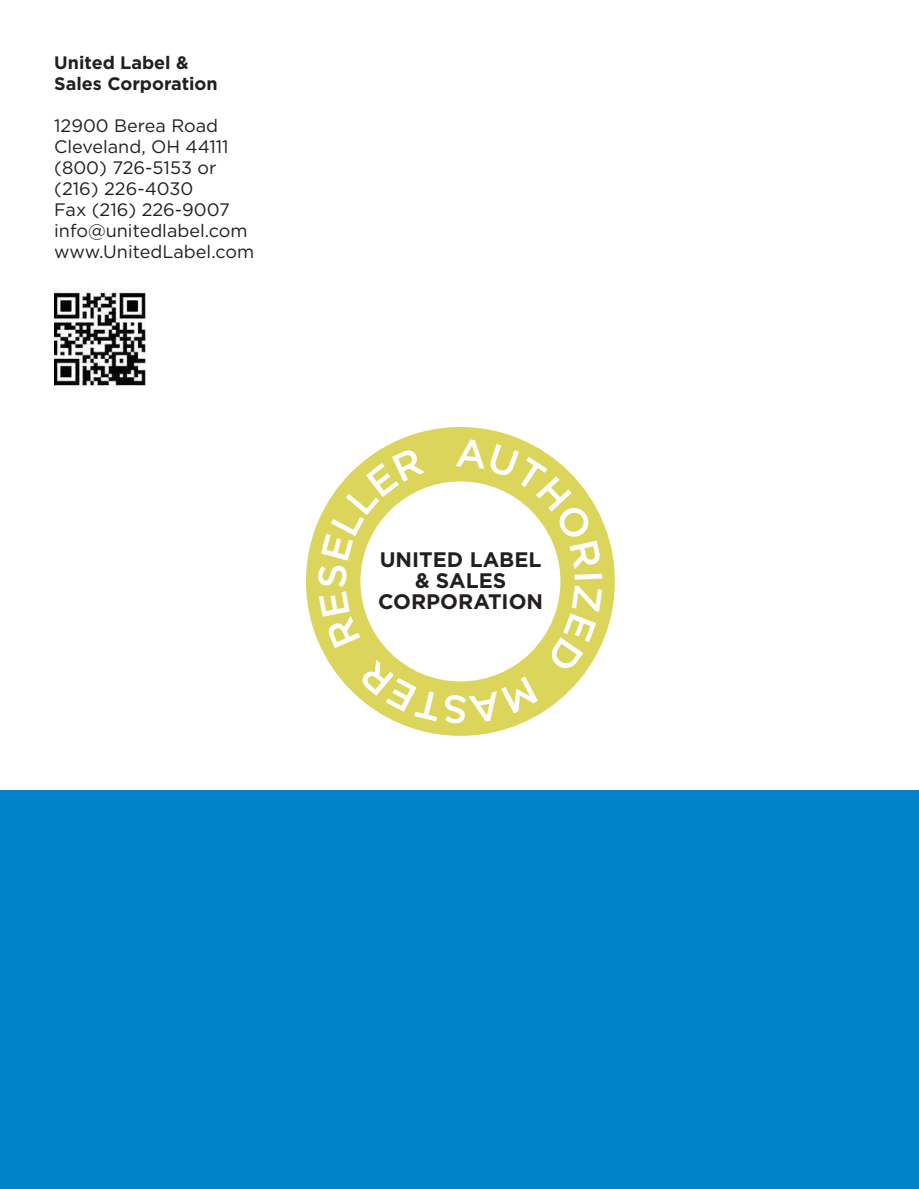
<style>
.page{position:relative;width:919px;height:1189px;background:#fff}
.page>*{position:absolute;margin:0;border:0;box-sizing:border-box;transform-origin:0 0}
.t1{font:700 21px/21px "Gotham";color:#231f20;text-align:center}
.t2{font:18px/21px "Gotham";color:#231f20}
.t3{font:700 18px/21px "Gotham";color:#231f20}
</style>
<div class="page">
<div style="left:0;top:790px;width:918px;height:398px;background:#0082c8"></div>
<svg style="left:306px;top:427px;width:309px;height:309px"></svg>
<div style="left:364px;top:484px;width:194px;height:195px;background:#fff;border-radius:50%"></div>
<img style="left:54px;top:288px;width:92px;height:99px">
<svg style="left:456px;top:439px;width:146px;height:140px"></svg>
<svg style="left:546px;top:585px;width:56px;height:88px;background:#e0da71"></svg>
<svg style="left:358px;top:659px;width:180px;height:64px"></svg>
<svg style="left:318px;top:447px;width:106px;height:201px"></svg>
<p class="t3" style="left:54px;top:52px;width:165px">United Label &amp;<br>Sales Corporation</p>
<p class="t2" style="left:54px;top:114px;width:201px">12900 Berea Road<br>Cleveland, OH 44111 (800) 726-5153 or (216) 226-4030<br>Fax (216) 226-9007 info@unitedlabel.com www.UnitedLabel.com</p>
<p class="t1" style="left:378px;top:549px;width:166px">UNITED LABEL &amp; SALES<br>CORPORATION</p>
</div>
